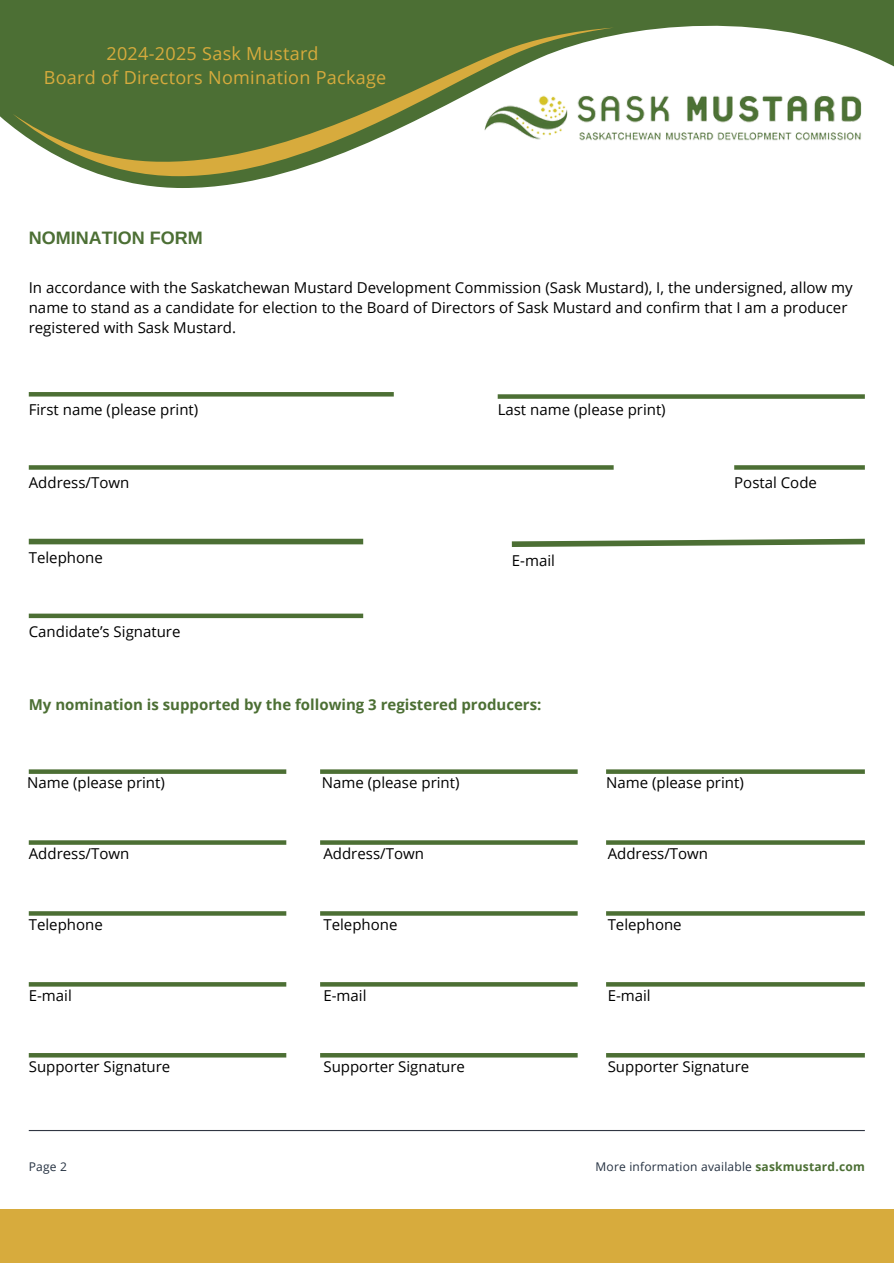
<style>
.page{position:relative;width:894px;height:1264px;background:#fff}
.page>*{position:absolute;margin:0;border:0;box-sizing:border-box;transform-origin:0 0}
.t1{font:18px/23.7px "Open Sans";letter-spacing:.015em;color:#d7ab3d;text-align:center}
.t2{font:700 18px "Arimo";color:#4c6f34}
.t3{font:15px/20.2px "Open Sans";color:#000}
.t4{font:700 15px "Open Sans";color:#4c6f34}
.t5{font:12px "Open Sans";letter-spacing:.015em;color:#253141}
.s1{font-weight:700;color:#4c6f34}
</style>
<div class="page">
<svg style="left:0;top:0;width:893px;height:188px;fill:#4c6f34"></svg>
<svg style="left:13px;top:28px;width:600px;height:148px;background:#718851"></svg>
<div style="left:0;top:1209px;width:893px;height:54px;background:#d7ab3d"></div>
<img style="left:477px;top:48px;width:392px;height:140px">
<hr style="left:29px;top:1129px;width:835px;height:2px;background:#303642">
<hr style="left:29px;top:392px;width:364px;height:4px;background:#4c6f34">
<div style="left:497px;top:394px;width:367px;height:5px;background:#4c6f34"></div>
<svg style="left:29px;top:465px;width:584px;height:4px;background:#55763e"></svg>
<svg style="left:734px;top:465px;width:130px;height:4px"></svg>
<div style="left:29px;top:538px;width:334px;height:6px;background:#4c6f34"></div>
<svg style="left:511px;top:538px;width:354px;height:9px"></svg>
<div style="left:29px;top:613px;width:334px;height:5px;background:#4c6f34"></div>
<div style="left:29px;top:769px;width:257px;height:5px;background:#4c6f34"></div>
<div style="left:320px;top:769px;width:257px;height:5px;background:#4c6f34"></div>
<div style="left:606px;top:769px;width:258px;height:5px;background:#4c6f34"></div>
<svg style="left:29px;top:840px;width:257px;height:4px"></svg>
<svg style="left:320px;top:840px;width:257px;height:4px"></svg>
<svg style="left:606px;top:840px;width:258px;height:4px"></svg>
<svg style="left:29px;top:911px;width:257px;height:4px"></svg>
<svg style="left:320px;top:911px;width:257px;height:4px"></svg>
<svg style="left:606px;top:911px;width:258px;height:4px"></svg>
<svg style="left:29px;top:982px;width:257px;height:4px"></svg>
<svg style="left:320px;top:982px;width:257px;height:4px"></svg>
<svg style="left:606px;top:982px;width:258px;height:4px"></svg>
<hr style="left:29px;top:1053px;width:257px;height:4px;background:#4c6f34">
<hr style="left:320px;top:1053px;width:257px;height:4px;background:#4c6f34">
<hr style="left:606px;top:1053px;width:258px;height:4px;background:#4c6f34">
<p class="t1" style="left:44px;top:41px;width:344px">2024-2025 Sask Mustard<br>Board of Directors Nomination Package</p>
<h1 class="t2" style="left:29px;top:228px;width:175px">NOMINATION FORM</h1>
<h4 class="t3" style="left:29px;top:277px;width:825px">In accordance with the Saskatchewan Mustard Development Commission (Sask Mustard), I, the undersigned, allow my name to stand as a candidate for election to the Board of Directors of Sask Mustard and confirm that I am a producer registered with Sask Mustard.</h4>
<h4 class="t3" style="left:29px;top:399px;width:171px">First name (please print)</h4>
<h4 class="t3" style="left:497px;top:399px;width:169px">Last name (please print)</h4>
<h4 class="t3" style="left:29px;top:472px;width:102px">Address/Town</h4>
<h4 class="t3" style="left:734px;top:472px;width:84px">Postal Code</h4>
<h4 class="t3" style="left:29px;top:547px;width:75px">Telephone</h4>
<h4 class="t3" style="left:511px;top:549px;width:45px">E-mail</h4>
<h4 class="t3" style="left:29px;top:621px;width:153px">Candidate’s Signature</h4>
<h3 class="t4" style="left:29px;top:694px;width:514px">My nomination is supported by the following 3 registered producers:</h3>
<h4 class="t3" style="left:27px;top:771px;width:139px">Name (please print)</h4>
<h4 class="t3" style="left:322px;top:772px;width:139px">Name (please print)</h4>
<h4 class="t3" style="left:606px;top:772px;width:139px">Name (please print)</h4>
<h4 class="t3" style="left:29px;top:843px;width:102px">Address/Town</h4>
<h4 class="t3" style="left:323px;top:843px;width:102px">Address/Town</h4>
<h4 class="t3" style="left:607px;top:843px;width:102px">Address/Town</h4>
<h4 class="t3" style="left:29px;top:914px;width:75px">Telephone</h4>
<h4 class="t3" style="left:323px;top:914px;width:75px">Telephone</h4>
<h4 class="t3" style="left:607px;top:914px;width:75px">Telephone</h4>
<h4 class="t3" style="left:29px;top:984px;width:45px">E-mail</h4>
<h4 class="t3" style="left:323px;top:985px;width:45px">E-mail</h4>
<h4 class="t3" style="left:607px;top:985px;width:45px">E-mail</h4>
<h4 class="t3" style="left:29px;top:1055px;width:143px">Supporter Signature</h4>
<h4 class="t3" style="left:323px;top:1056px;width:143px">Supporter Signature</h4>
<h4 class="t3" style="left:607px;top:1056px;width:143px">Supporter Signature</h4>
<h2 class="t5" style="left:29px;top:1158px;width:40px">Page 2</h2>
<p class="t5" style="left:595px;top:1158px;width:271px">More information available <span class="s1">saskmustard.com</span></p>
</div>
